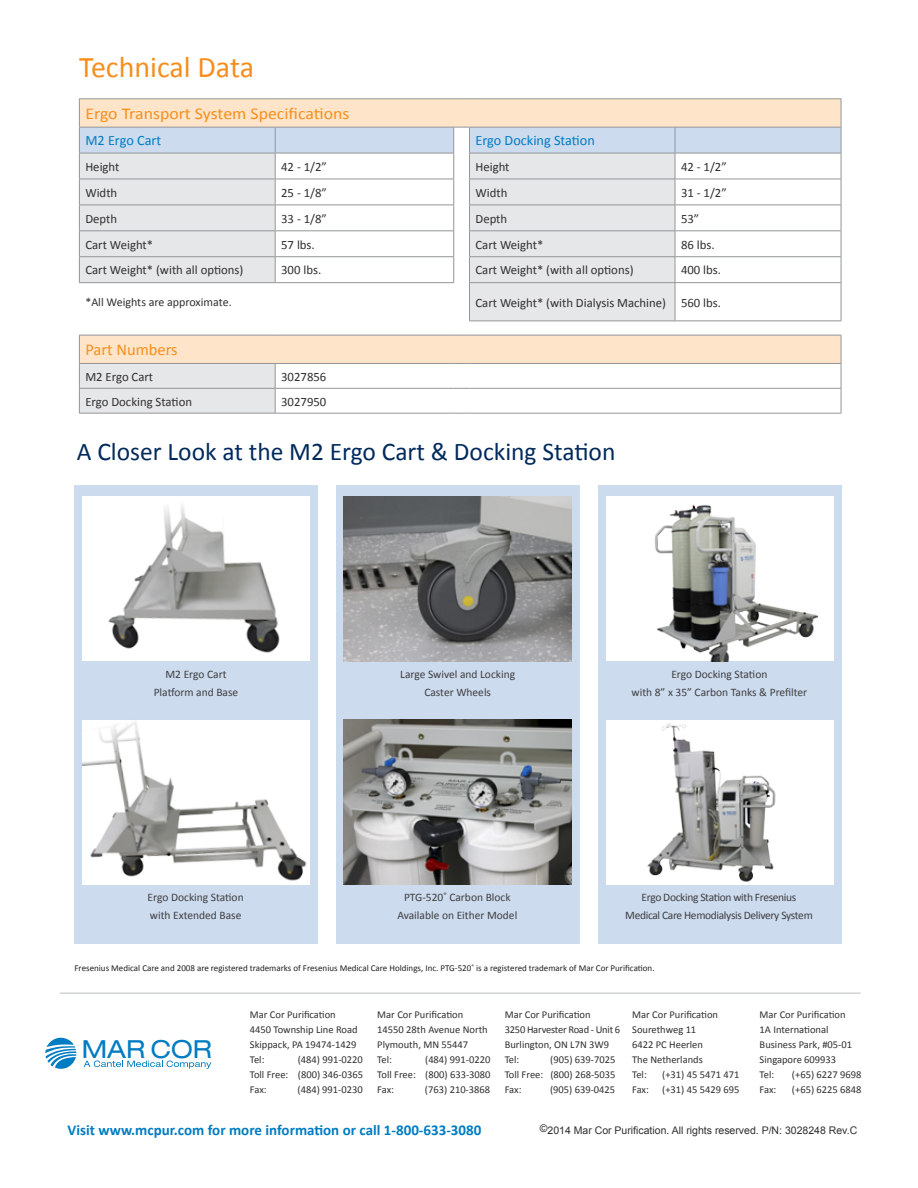
<style>
.page{position:relative;width:918px;height:1188px;background:#fff}
.page>*{position:absolute;margin:0;border:0;box-sizing:border-box;transform-origin:0 0}
.t1{font:30px "Calibri";color:#f68e1e}
.t2{font:25.5px "Calibri";color:#00295c}
.t3{font:expanded 24.9px "Helvetica Neue LT Std";color:#007cc2}
.t4{font:16.5px "Calibri";color:#f68e1e;scale:1.08 1}
.t5{font:16.5px "Calibri";color:#f68e1e}
.t6{font:700 15px "Calibri";color:#007cc2}
.t7{font:14.25px "Calibri";color:#007cc2}
.t8{font:12.75px "Calibri";color:#312f30}
.t9{font:12px "Calibri";color:#312f30}
.t10{font:11.55px/18px "Calibri";color:#3e3e3f;text-align:center}
.t11{font:11.55px/18px "Calibri";letter-spacing:-.03em;color:#3e3e3f;text-align:center}
.t12{font:10.5px/15px "Calibri";color:#312f30}
.t13{font:10.5px "Arial";color:#312f30}
.t14{font:10.5px "Calibri";letter-spacing:-.02em;color:#312f30}
.t15{font:9px "Calibri";color:#231f20}
</style>
<div class="page">
<svg style="left:79px;top:282px;width:762px;height:131px"></svg>
<hr style="left:469px;top:282px;width:206px;height:1px;background:#939598">
<hr style="left:469px;top:283px;width:1px;height:38px;background:#939598">
<hr style="left:675px;top:282px;width:166px;height:1px;background:#939598">
<hr style="left:675px;top:283px;width:1px;height:38px;background:#939598">
<hr style="left:841px;top:283px;width:1px;height:38px;background:#939598">
<hr style="left:469px;top:321px;width:206px;height:1px;background:#939598">
<hr style="left:675px;top:321px;width:166px;height:1px;background:#939598">
<svg style="left:79px;top:98px;width:763px;height:184px"></svg>
<hr style="left:79px;top:282px;width:196px;height:1px;background:#939598">
<hr style="left:275px;top:282px;width:179px;height:1px;background:#939598">
<hr style="left:79px;top:335px;width:196px;height:1px;background:#939598">
<hr style="left:275px;top:335px;width:179px;height:1px;background:#939598">
<svg style="left:454px;top:335px;width:16px;height:1px"></svg>
<hr style="left:470px;top:335px;width:205px;height:1px;background:#939598">
<hr style="left:675px;top:335px;width:166px;height:1px;background:#939598">
<hr style="left:79px;top:363px;width:196px;height:1px;background:#939598">
<hr style="left:275px;top:363px;width:179px;height:1px;background:#939598">
<svg style="left:454px;top:363px;width:16px;height:1px"></svg>
<hr style="left:470px;top:363px;width:205px;height:1px;background:#939598">
<hr style="left:675px;top:363px;width:166px;height:1px;background:#939598">
<hr style="left:79px;top:388px;width:196px;height:1px;background:#939598">
<svg style="left:79px;top:335px;width:1px;height:78px"></svg>
<hr style="left:275px;top:388px;width:179px;height:1px;background:#939598">
<svg style="left:275px;top:364px;width:1px;height:49px"></svg>
<svg style="left:454px;top:388px;width:16px;height:1px"></svg>
<hr style="left:470px;top:388px;width:205px;height:1px;background:#939598">
<hr style="left:675px;top:388px;width:166px;height:1px;background:#939598">
<svg style="left:841px;top:335px;width:1px;height:78px"></svg>
<hr style="left:79px;top:413px;width:196px;height:1px;background:#939598">
<hr style="left:275px;top:413px;width:179px;height:1px;background:#939598">
<svg style="left:454px;top:413px;width:16px;height:1px"></svg>
<hr style="left:470px;top:413px;width:205px;height:1px;background:#939598">
<hr style="left:675px;top:413px;width:166px;height:1px;background:#939598">
<div style="left:336px;top:486px;width:243px;height:458px;background:#cddbef"></div>
<img style="left:343px;top:719px;width:228px;height:166px">
<img style="left:343px;top:497px;width:228px;height:164px">
<div style="left:75px;top:486px;width:243px;height:458px;background:#cddbef"></div>
<div style="left:82px;top:497px;width:228px;height:164px;background:#fff"></div>
<img style="left:82px;top:720px;width:228px;height:165px">
<img style="left:77px;top:485px;width:223px;height:168px">
<div style="left:598px;top:486px;width:243px;height:458px;background:#cddbef"></div>
<div style="left:606px;top:720px;width:227px;height:165px;background:#fff"></div>
<div style="left:606px;top:497px;width:227px;height:164px;background:#fff"></div>
<img style="left:654px;top:504px;width:165px;height:157px">
<img style="left:647px;top:723px;width:129px;height:159px">
<svg style="left:45px;top:1038px;width:31px;height:31px"></svg>
<svg style="left:84px;top:1061px;width:127px;height:8px"></svg>
<hr style="left:60px;top:992px;width:801px;height:2px;background:#d1d3d4">
<p class="t1" style="left:79px;top:48px;width:177px">Technical Data</p>
<p class="t4" style="left:85px;top:103px;width:246px">Ergo Transport System Specifications</p>
<p class="t7" style="left:85px;top:132px;width:77px">M2 Ergo Cart</p>
<p class="t7" style="left:476px;top:132px;width:121px">Ergo Docking Station</p>
<p class="t8" style="left:85px;top:159px;width:36px">Height</p>
<p class="t8" style="left:281px;top:159px;width:47px">42 - 1/2”</p>
<p class="t8" style="left:476px;top:159px;width:36px">Height</p>
<p class="t8" style="left:681px;top:159px;width:47px">42 - 1/2”</p>
<p class="t8" style="left:85px;top:184px;width:33px">Width</p>
<p class="t8" style="left:281px;top:184px;width:47px">25 - 1/8”</p>
<p class="t8" style="left:476px;top:184px;width:33px">Width</p>
<p class="t8" style="left:681px;top:184px;width:47px">31 - 1/2”</p>
<p class="t8" style="left:85px;top:210px;width:33px">Depth</p>
<p class="t8" style="left:281px;top:210px;width:47px">33 - 1/8”</p>
<p class="t8" style="left:476px;top:210px;width:33px">Depth</p>
<p class="t8" style="left:681px;top:210px;width:20px">53”</p>
<p class="t8" style="left:85px;top:236px;width:69px">Cart Weight*</p>
<p class="t8" style="left:281px;top:236px;width:35px">57 lbs.</p>
<p class="t8" style="left:476px;top:236px;width:69px">Cart Weight*</p>
<p class="t8" style="left:681px;top:236px;width:35px">86 lbs.</p>
<p class="t8" style="left:85px;top:262px;width:160px">Cart Weight* (with all options)</p>
<p class="t8" style="left:281px;top:262px;width:42px">300 lbs.</p>
<p class="t8" style="left:476px;top:262px;width:160px">Cart Weight* (with all options)</p>
<p class="t8" style="left:681px;top:262px;width:42px">400 lbs.</p>
<p class="t9" style="left:85px;top:295px;width:148px">*All Weights are approximate.</p>
<p class="t8" style="left:476px;top:294px;width:192px">Cart Weight* (with Dialysis Machine)</p>
<p class="t8" style="left:681px;top:294px;width:42px">560 lbs.</p>
<p class="t5" style="left:85px;top:340px;width:94px">Part Numbers</p>
<p class="t8" style="left:85px;top:368px;width:69px">M2 Ergo Cart</p>
<p class="t8" style="left:281px;top:368px;width:47px">3027856</p>
<p class="t8" style="left:85px;top:393px;width:108px">Ergo Docking Station</p>
<p class="t8" style="left:281px;top:393px;width:47px">3027950</p>
<p class="t2" style="left:77px;top:436px;width:540px">A Closer Look at the M2 Ergo Cart &amp; Docking Station</p>
<p class="t10" style="left:154px;top:665px;width:86px">M2 Ergo Cart<br>Platform and Base</p>
<p class="t10" style="left:400px;top:665px;width:116px">Large Swivel and Locking<br>Caster Wheels</p>
<p class="t10" style="left:632px;top:665px;width:177px">Ergo Docking Station<br>with 8” x 35” Carbon Tanks &amp; Prefilter</p>
<p class="t10" style="left:148px;top:888px;width:98px;text-align:left">Ergo Docking Station with Extended Base</p>
<p class="t10" style="left:397px;top:888px;width:121px">PTG-520<sup>®</sup> Carbon Block<br>Available on Either Model</p>
<p class="t11" style="left:625px;top:888px;width:189px">Ergo Docking Station with Fresenius<br>Medical Care Hemodialysis Delivery System</p>
<p class="t15" style="left:75px;top:962px;width:582px">Fresenius Medical Care and 2008 are registered trademarks of Fresenius Medical Care Holdings, Inc. PTG-520<sup>®</sup> is a registered trademark of Mar Cor Purification.</p>
<p class="t12" style="left:250px;top:1007px;width:87px">Mar Cor Purification</p>
<p class="t12" style="left:250px;top:1022px;width:109px">4450 Township Line Road</p>
<p class="t12" style="left:250px;top:1037px;width:108px">Skippack, PA 19474-1429</p>
<p class="t12" style="left:250px;top:1052px;width:16px">Tel:</p>
<p class="t12" style="left:298px;top:1052px;width:67px">(484) 991-0220</p>
<p class="t12" style="left:250px;top:1067px;width:115px">Toll Free: (800) 346-0365</p>
<p class="t12" style="left:250px;top:1082px;width:18px">Fax:</p>
<p class="t12" style="left:298px;top:1082px;width:67px">(484) 991-0230</p>
<p class="t12" style="left:377px;top:1007px;width:87px">Mar Cor Purification</p>
<p class="t12" style="left:377px;top:1022px;width:112px">14550 28th Avenue North</p>
<p class="t12" style="left:377px;top:1037px;width:92px">Plymouth, MN 55447</p>
<p class="t12" style="left:377px;top:1052px;width:16px">Tel:</p>
<p class="t12" style="left:425px;top:1052px;width:67px">(484) 991-0220</p>
<p class="t12" style="left:377px;top:1067px;width:115px">Toll Free: (800) 633-3080</p>
<p class="t12" style="left:377px;top:1082px;width:18px">Fax:</p>
<p class="t12" style="left:425px;top:1082px;width:67px">(763) 210-3868</p>
<p class="t12" style="left:505px;top:1007px;width:87px">Mar Cor Purification</p>
<p class="t14" style="left:505px;top:1023px;width:117px">3250 Harvester Road - Unit 6</p>
<p class="t12" style="left:505px;top:1037px;width:106px">Burlington, ON L7N 3W9</p>
<p class="t12" style="left:505px;top:1052px;width:16px">Tel:</p>
<p class="t12" style="left:550px;top:1052px;width:67px">(905) 639-7025</p>
<p class="t12" style="left:505px;top:1067px;width:112px">Toll Free: (800) 268-5035</p>
<p class="t12" style="left:505px;top:1082px;width:18px">Fax:</p>
<p class="t12" style="left:550px;top:1082px;width:67px">(905) 639-0425</p>
<p class="t12" style="left:632px;top:1007px;width:87px">Mar Cor Purification</p>
<p class="t12" style="left:632px;top:1022px;width:66px">Sourethweg 11</p>
<p class="t12" style="left:632px;top:1037px;width:72px">6422 PC Heerlen</p>
<p class="t12" style="left:632px;top:1052px;width:72px">The Netherlands</p>
<p class="t12" style="left:632px;top:1067px;width:16px">Tel:</p>
<p class="t12" style="left:662px;top:1067px;width:79px">(+31) 45 5471 471</p>
<p class="t12" style="left:632px;top:1082px;width:18px">Fax:</p>
<p class="t12" style="left:662px;top:1082px;width:79px">(+31) 45 5429 695</p>
<p class="t3" style="left:82px;top:1034px;width:131px">MAR COR</p>
<p class="t12" style="left:760px;top:1007px;width:87px">Mar Cor Purification</p>
<p class="t12" style="left:760px;top:1022px;width:94px">1A International<br>Business Park, #05-01</p>
<p class="t12" style="left:760px;top:1052px;width:78px">Singapore 609933</p>
<p class="t12" style="left:760px;top:1067px;width:16px">Tel:</p>
<p class="t12" style="left:792px;top:1067px;width:71px">(+65) 6227 9698</p>
<p class="t12" style="left:760px;top:1082px;width:18px">Fax:</p>
<p class="t12" style="left:792px;top:1082px;width:71px">(+65) 6225 6848</p>
<p class="t6" style="left:68px;top:1120px;width:415px">Visit www.mcpur.com for more information or call 1-800-633-3080</p>
<p class="t13" style="left:540px;top:1123px;width:319px">©2014 Mar Cor Purification. All rights reserved. P/N: 3028248 Rev.C</p>
</div>
